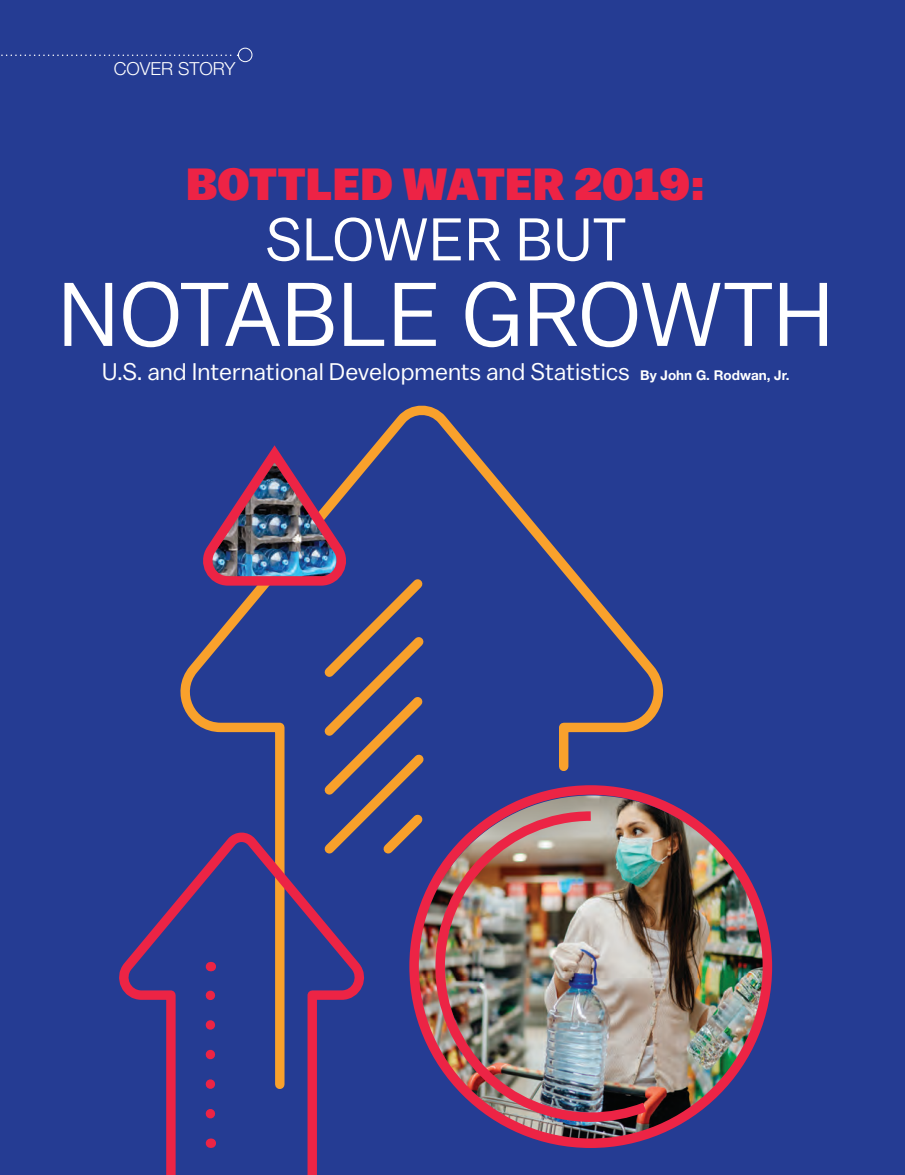
<style>
.page{position:relative;width:905px;height:1175px;background:#fff}
.page>*{position:absolute;margin:0;border:0;box-sizing:border-box;transform-origin:0 0}
.t1{font:90px "Balto";color:#fff}
.t2{font:60px "Balto";color:#fff}
.t3{font:900 45px "Balto";color:#ed2345}
.t4{font:24px "Balto";color:#fff}
.t5{font:300 18px "Helvetica Neue LT Std";color:#fff}
.s1{font-family:"Helvetica Neue LT Std";font-weight:700;font-size:13.5px}
</style>
<div class="page">
<div style="left:0;top:0;width:904px;height:1174px;background:#253c93"></div>
<svg style="left:1px;top:54px;width:237px;height:2px"></svg>
<div style="left:238px;top:48px;width:14px;height:14px;border:1px solid #fff;border-radius:50%"></div>
<svg style="left:180px;top:405px;width:483px;height:366px"></svg>
<svg style="left:189px;top:441px;width:243px;height:413px"></svg>
<svg style="left:119px;top:822px;width:247px;height:352px"></svg>
<svg style="left:206px;top:981px;width:9px;height:132px"></svg>
<img style="left:404px;top:780px;width:369px;height:368px">
<p class="t5" style="left:114px;top:58px;width:123px">COVER STORY</p>
<h3 class="t3" style="left:186px;top:157px;width:520px">BOTTLED WATER 2019:</h3>
<h2 class="t2" style="left:265px;top:203px;width:362px">SLOWER BUT</h2>
<h1 class="t1" style="left:58px;top:260px;width:777px">NOTABLE GROWTH</h1>
<p class="t4" style="left:102px;top:357px;width:689px">U.S. and International Developments and Statistics <span class="s1">By John G. Rodwan, Jr.</span></p>
</div>
